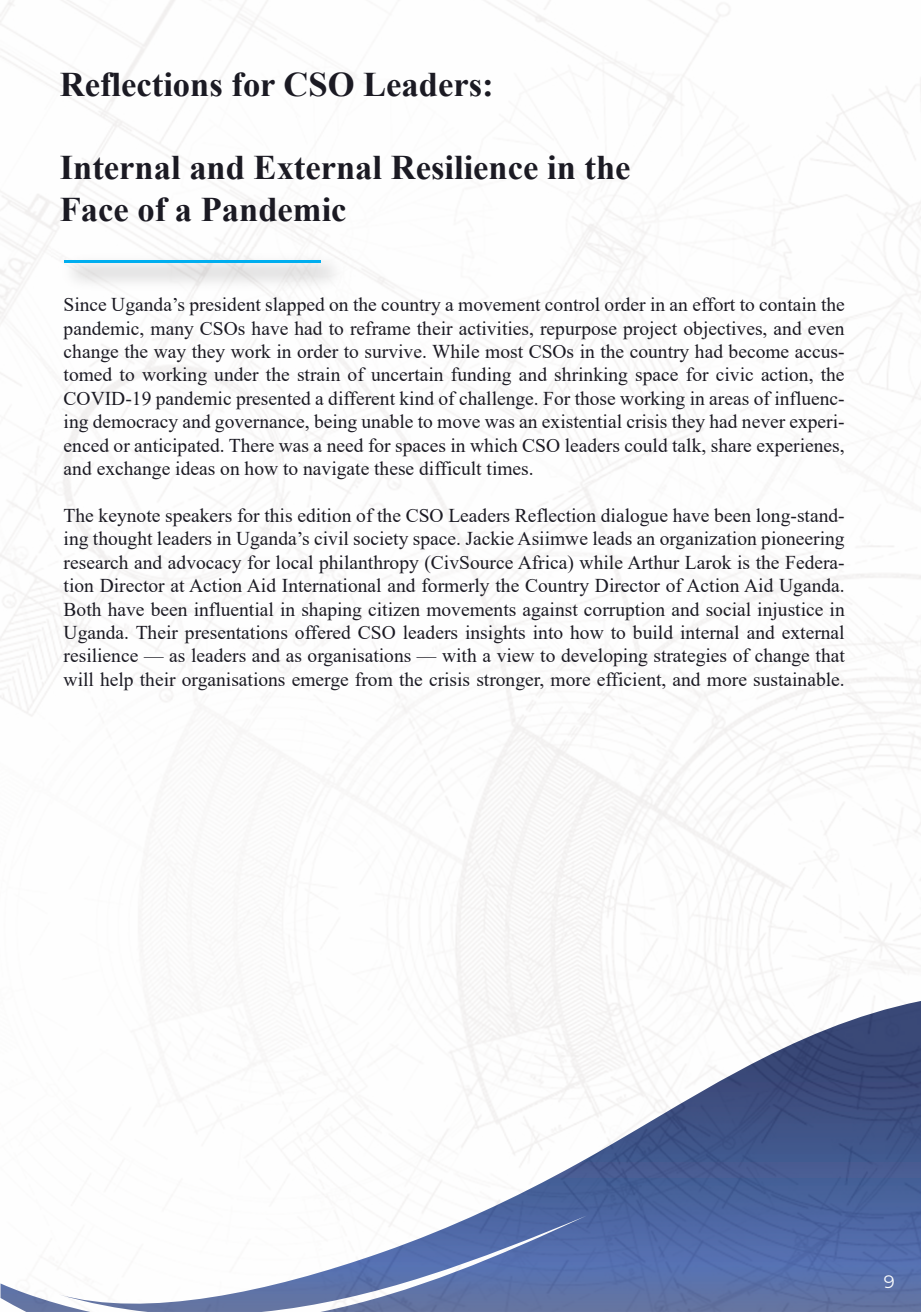
<style>
.page{position:relative;width:921px;height:1312px;background:#fff}
.page>*{position:absolute;margin:0;border:0;box-sizing:border-box;transform-origin:0 0}
.t1{font:700 34.5px/41.4px "Times New Roman";color:#1b1a23}
.t2{font:19.5px/23.4px "Times New Roman";color:#1b1a23;text-align:justify}
.t3{font:18px "Montserrat";color:#fdfefe}
</style>
<div class="page">
<img style="left:1px;top:0;width:919px;height:1311px">
<img style="left:51px;top:247px;width:303px;height:50px">
<hr style="left:64px;top:260px;width:256px;height:2px;background:#00aeef">
<h1 class="t1" style="left:60px;top:63px;width:435px">Reflections for CSO Leaders:</h1>
<h1 class="t1" style="left:60px;top:146px;width:572px">Internal and External Resilience in the<br>Face of a Pandemic</h1>
<p class="t2" style="left:64px;top:292px;width:782px">Since Uganda’s president slapped on the country a movement control order in an effort to contain the pandemic, many CSOs have had to reframe their activities, repurpose project objectives, and even change the way they work in order to survive. While most CSOs in the country had become accus&shy;tomed to working under the strain of uncertain funding and shrinking space for civic action, the COVID-19 pandemic presented a different kind of challenge. For those working in areas of influenc&shy;ing democracy and governance, being unable to move was an existential crisis they had never experi&shy;enced or anticipated. There was a need for spaces in which CSO leaders could talk, share experienes, and exchange ideas on how to navigate these difficult times.</p>
<p class="t2" style="left:64px;top:503px;width:782px">The keynote speakers for this edition of the CSO Leaders Reflection dialogue have been long-stand&shy;ing thought leaders in Uganda’s civil society space. Jackie Asiimwe leads an organization pioneering research and advocacy for local philanthropy (CivSource Africa) while Arthur Larok is the Federa&shy;tion Director at Action Aid International and formerly the Country Director of Action Aid Uganda.<br>Both have been influential in shaping citizen movements against corruption and social injustice in Uganda. Their presentations offered CSO leaders insights into how to build internal and external resilience — as leaders and as organisations — with a view to developing strategies of change that will help their organisations emerge from the crisis stronger, more efficient, and more sustainable.</p>
<p class="t3" style="left:883px;top:1268px;width:12px">9</p>
</div>
